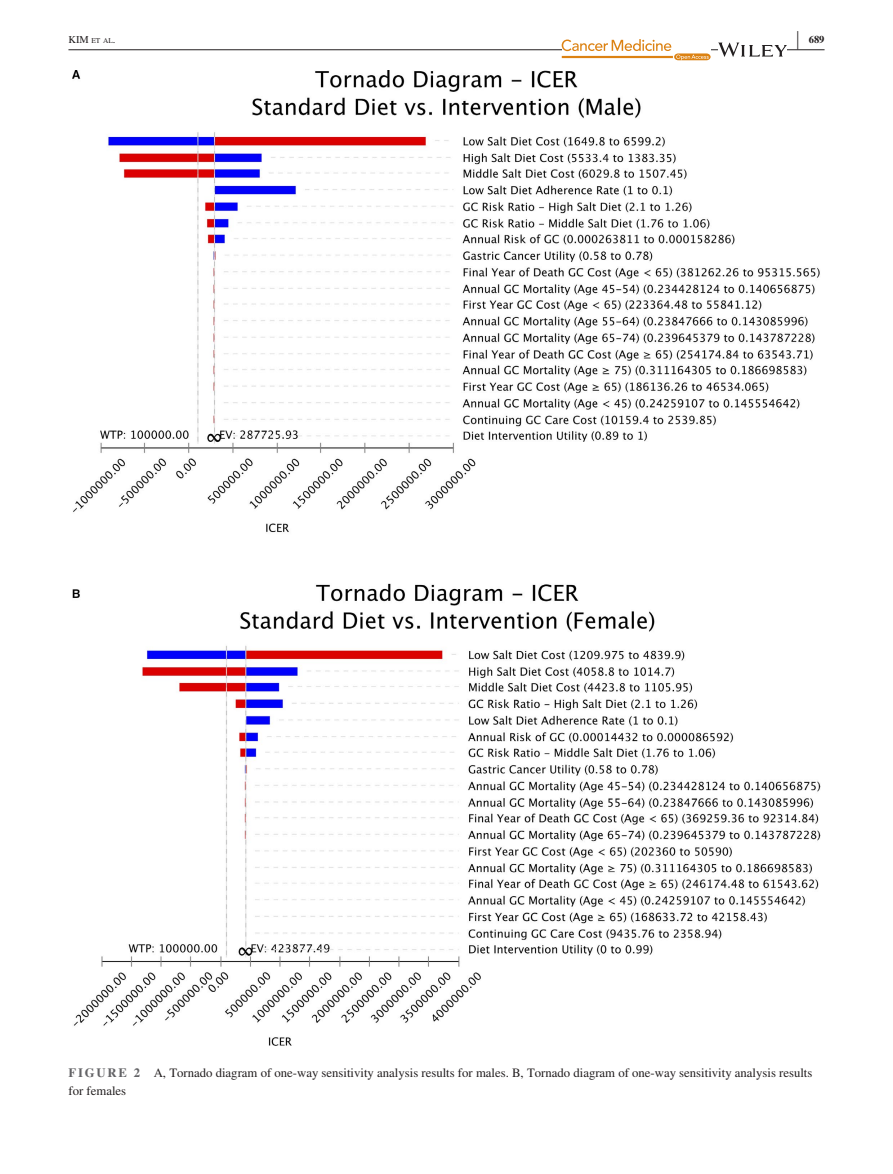
<style>
.page{position:relative;width:893px;height:1174px;background:#fff}
.page>*{position:absolute;margin:0;border:0;box-sizing:border-box;transform-origin:0 0}
.t1{font:700 25.95px "STIX";color:#231f20;scale:.36 1}
.t2{font:12.75px/18px "STIX";color:#231f20}
.t3{font:10.5px "STIX";color:#231f20}
.t4{font:700 10.5px "STIX";color:#231f20}
.s1{font-size:7.35px}
.s2{font-weight:700;color:#636366}
</style>
<div class="page">
<hr style="left:68px;top:49px;width:756px;height:1px;background:#231f20">
<svg style="left:562px;top:39px;width:149px;height:21px"></svg>
<svg style="left:718px;top:43px;width:69px;height:14px"></svg>
<img style="left:72px;top:70px;width:749px;height:975px">
<h1 class="t1" style="left:797px;top:25px;width:7px">|</h1>
<p class="t3" style="left:68px;top:32px;width:49px">KIM <span class="s1">et al</span>.</p>
<p class="t4" style="left:809px;top:33px;width:17px">689</p>
<p class="t2" style="left:68px;top:1064px;width:745px"><span class="s2">FIGURE 2</span> A, Tornado diagram of one-way sensitivity analysis results for males. B, Tornado diagram of one-way sensitivity analysis results for females</p>
</div>
